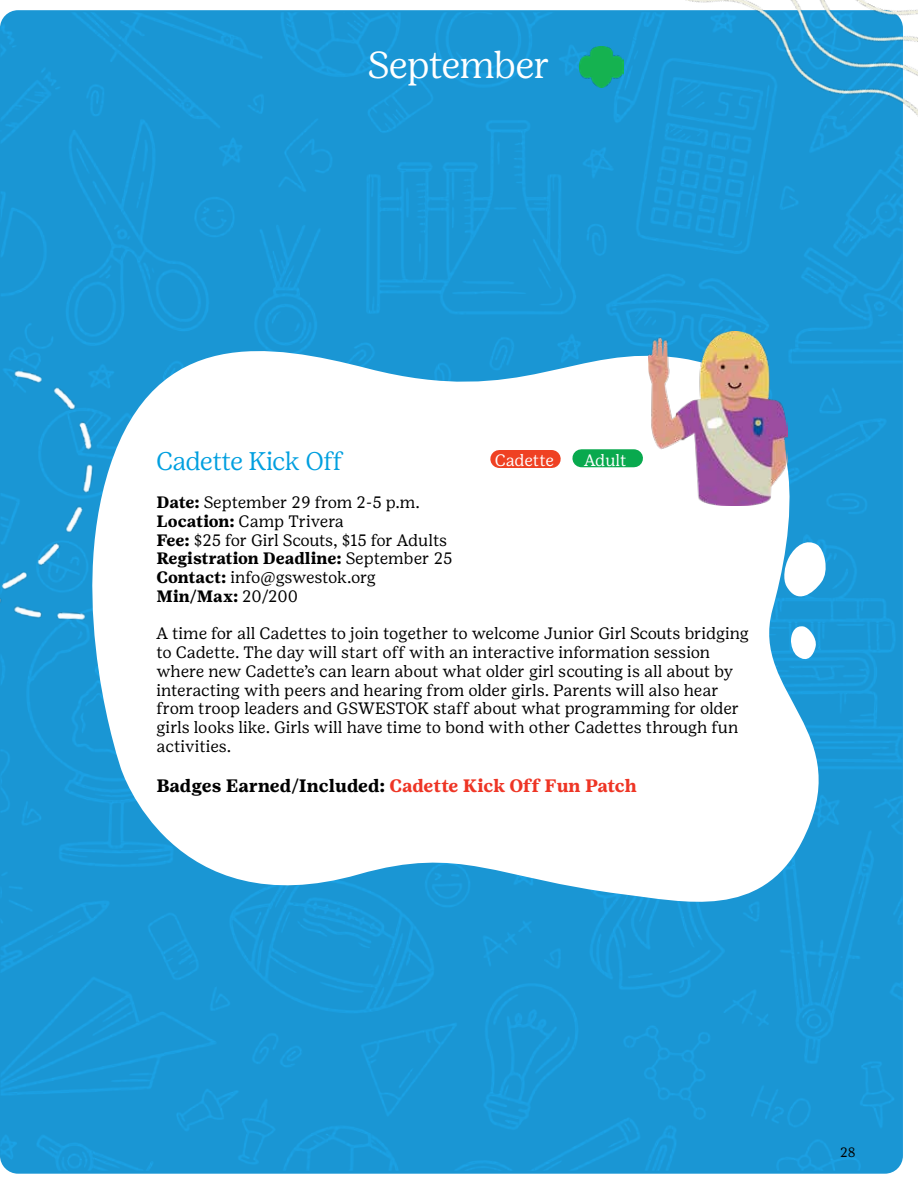
<style>
.page{position:relative;width:918px;height:1188px;background:#fff}
.page>*{position:absolute;margin:0;border:0;box-sizing:border-box;transform-origin:0 0}
.t1{font:300 37.5px "Girl Scout Display";color:#fff}
.t2{font:300 25.5px "Girl Scout Display";color:#009fdf}
.t3{font:700 18px "Girl Scout Text";color:#000}
.t4{font:16.5px/18.8px "Girl Scout Text";letter-spacing:-.01em;color:#000}
.t5{font:16.5px "Girl Scout Text";color:#fff}
.t6{font:13.5px "Girl Scout Text";color:#000}
.s1{font-weight:700}
.s2{color:#ee3525}
</style>
<div class="page">
<img style="left:608px;top:0;width:310px;height:117px">
<img style="left:1px;top:12px;width:902px;height:1159px">
<img style="left:2px;top:348px;width:63px;height:358px">
<svg style="left:65px;top:325px;width:795px;height:603px"></svg>
<svg style="left:783px;top:538px;width:47px;height:67px"></svg>
<svg style="left:791px;top:625px;width:26px;height:39px"></svg>
<div style="left:499px;top:450px;width:53px;height:18px;background:#ef4123"></div>
<img style="left:579px;top:46px;width:44px;height:41px">
<img style="left:0;top:21px;width:2px;height:1145px">
<img style="left:648px;top:332px;width:139px;height:174px">
<div style="left:581px;top:449px;width:53px;height:18px;background:#09a94e"></div>
<h1 class="t1" style="left:368px;top:43px;width:183px">September</h1>
<h2 class="t2" style="left:157px;top:446px;width:188px">Cadette Kick Off</h2>
<p class="t5" style="left:495px;top:451px;width:61px">Cadette</p>
<p class="t5" style="left:584px;top:450px;width:44px">Adult</p>
<p class="t4" style="left:157px;top:493px;width:297px"><span class="s1">Date:</span> September 29 from 2-5 p.m.<br><span class="s1">Location:</span> Camp Trivera<br><span class="s1">Fee:</span> $25 for Girl Scouts, $15 for Adults<br><span class="s1">Registration Deadline:</span> September 25<br><span class="s1">Contact:</span> info@gswestok.org<br><span class="s1">Min/Max:</span> 20/200</p>
<p class="t4" style="left:157px;top:624px;width:594px">A time for all Cadettes to join together to welcome Junior Girl Scouts bridging to Cadette. The day will start off with an interactive information session where new Cadette’s can learn about what older girl scouting is all about by interacting with peers and hearing from older girls. Parents will also hear from troop leaders and GSWESTOK staff about what programming for older girls looks like. Girls will have time to bond with other Cadettes through fun activities.</p>
<p class="t3" style="left:157px;top:775px;width:482px">Badges Earned/Included: <span class="s2">Cadette Kick Off Fun Patch</span></p>
<p class="t6" style="left:840px;top:1144px;width:17px">28</p>
</div>
